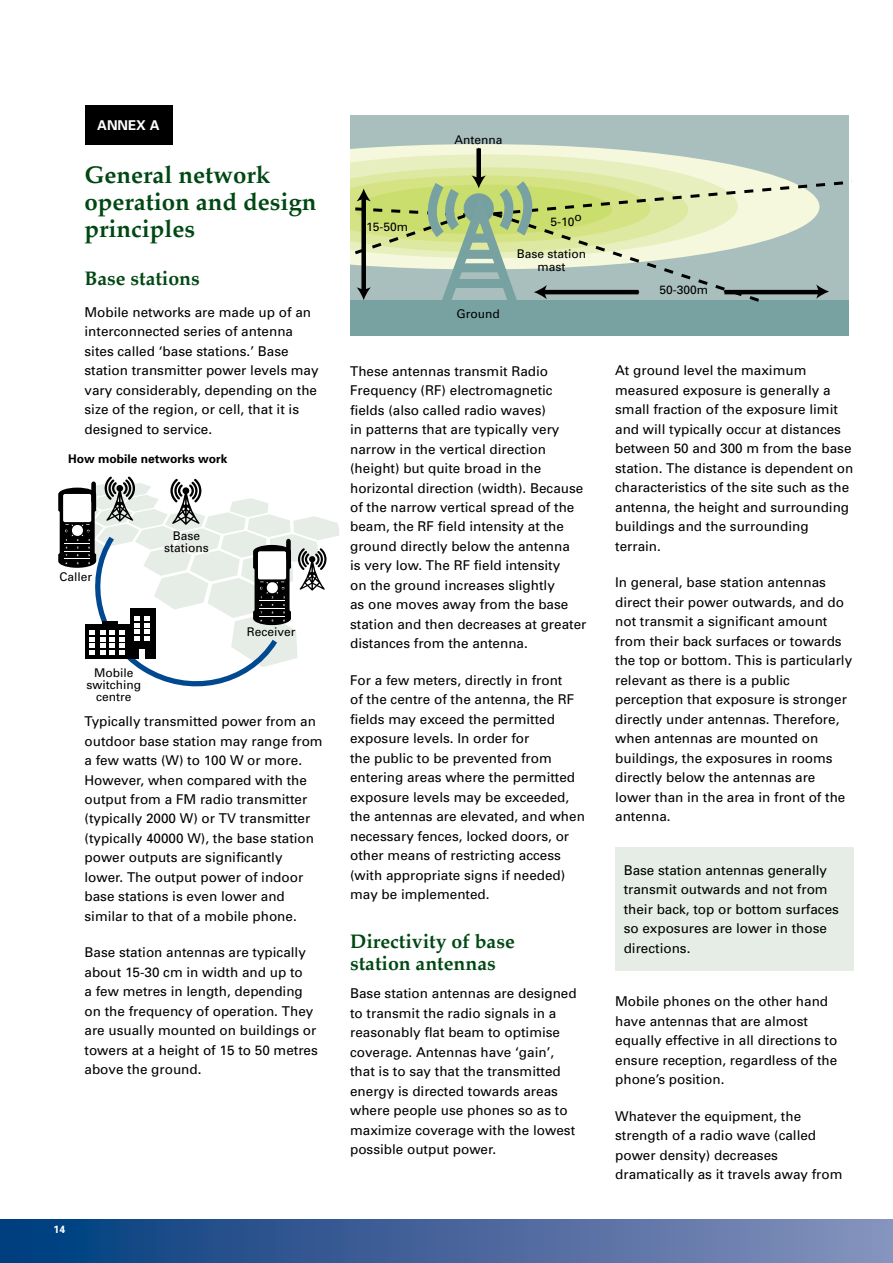
<style>
.page{position:relative;width:893px;height:1263px;background:#fff}
.page>*{position:absolute;margin:0;border:0;box-sizing:border-box;transform-origin:0 0}
.t1{font:700 24px/27px "Palatino";color:#004813}
.t2{font:700 19.5px/22.5px "Palatino";color:#004813}
.t3{font:13.5px/19.5px "Univers";color:#000}
.t4{font:700 13.5px "Univers";color:#fff}
.t5{font:12px/12px "Univers";color:#000;text-align:center}
.t6{font:700 12px "Univers";color:#000}
.t7{font:700 10.5px "Univers";color:#fff}
</style>
<div class="page">
<div style="left:615px;top:847px;width:238px;height:124px;background:#e6ede7"></div>
<svg style="left:58px;top:476px;width:281px;height:211px"></svg>
<div style="left:139px;top:649px;width:6px;height:10px;background:#fff"></div>
<div style="left:0;top:1219px;width:893px;height:44px;background:linear-gradient(to right,#003b7c,#8990bc)"></div>
<div style="left:85px;top:105px;width:87px;height:40px;background:#000"></div>
<div style="left:350px;top:115px;width:499px;height:187px;background:#a8bfbd"></div>
<div style="left:350px;top:300px;width:499px;height:36px;background:#78a1a2"></div>
<svg style="left:350px;top:144px;width:312px;height:10px;fill:#f5f8dc"></svg>
<svg style="left:350px;top:154px;width:493px;height:148px"></svg>
<div style="left:476px;top:148px;width:5px;height:31px;background:#000"></div>
<p class="t4" style="left:97px;top:116px;width:64px">ANNEX A</p>
<h1 class="t1" style="left:85px;top:161px;width:233px">General network operation and design principles</h1>
<h2 class="t2" style="left:85px;top:267px;width:117px">Base stations</h2>
<p class="t3" style="left:85px;top:302px;width:236px">Mobile networks are made up of an interconnected series of antenna sites called ‘base stations.’ Base station transmitter power levels may vary considerably, depending on the size of the region, or cell, that it is designed to service.</p>
<p class="t6" style="left:68px;top:451px;width:161px">How mobile networks work</p>
<p class="t5" style="left:59px;top:571px;width:34px">Caller</p>
<p class="t5" style="left:164px;top:529px;width:46px">Base stations</p>
<p class="t5" style="left:87px;top:666px;width:56px">Mobile switching centre</p>
<p class="t5" style="left:247px;top:626px;width:50px">Receiver</p>
<p class="t3" style="left:85px;top:711px;width:240px">Typically transmitted power from an outdoor base station may range from a few watts (W) to 100 W or more.<br>However, when compared with the output from a FM radio transmitter (typically 2000 W) or TV transmitter (typically 40000 W), the base station power outputs are significantly lower. The output power of indoor base stations is even lower and similar to that of a mobile phone.</p>
<p class="t3" style="left:85px;top:943px;width:235px">Base station antennas are typically about 15-30 cm in width and up to<br>a few metres in length, depending on the frequency of operation. They are usually mounted on buildings or towers at a height of 15 to 50 metres above the ground.</p>
<p class="t7" style="left:54px;top:1223px;width:13px">14</p>
<p class="t5" style="left:366px;top:220px;width:44px">15-50m</p>
<p class="t5" style="left:455px;top:133px;width:49px">Antenna</p>
<p class="t5" style="left:456px;top:308px;width:45px">Ground</p>
<p class="t5" style="left:550px;top:215px;width:33px">5-10o</p>
<p class="t5" style="left:517px;top:247px;width:71px;line-height:12.9px">Base station mast</p>
<p class="t3" style="left:350px;top:361px;width:238px">These antennas transmit Radio Frequency (RF) electromagnetic fields (also called radio waves)<br>in patterns that are typically very narrow in the vertical direction (height) but quite broad in the horizontal direction (width). Because of the narrow vertical spread of the beam, the RF field intensity at the ground directly below the antenna<br>is very low. The RF field intensity<br>on the ground increases slightly<br>as one moves away from the base station and then decreases at greater distances from the antenna.</p>
<p class="t3" style="left:350px;top:670px;width:236px">For a few meters, directly in front<br>of the centre of the antenna, the RF fields may exceed the permitted exposure levels. In order for<br>the public to be prevented from entering areas where the permitted exposure levels may be exceeded, the antennas are elevated, and when necessary fences, locked doors, or other means of restricting access (with appropriate signs if needed) may be implemented.</p>
<h2 class="t2" style="left:350px;top:930px;width:166px">Directivity of base station antennas</h2>
<p class="t3" style="left:350px;top:983px;width:228px">Base station antennas are designed to transmit the radio signals in a reasonably flat beam to optimise coverage. Antennas have ‘gain’, that is to say that the transmitted energy is directed towards areas where people use phones so as to maximize coverage with the lowest possible output power.</p>
<p class="t5" style="left:660px;top:284px;width:50px">50-300m</p>
<p class="t3" style="left:615px;top:361px;width:240px">At ground level the maximum measured exposure is generally a small fraction of the exposure limit and will typically occur at distances between 50 and 300 m from the base station. The distance is dependent on characteristics of the site such as the antenna, the height and surrounding buildings and the surrounding terrain.</p>
<p class="t3" style="left:615px;top:573px;width:239px">In general, base station antennas direct their power outwards, and do not transmit a significant amount from their back surfaces or towards the top or bottom. This is particularly relevant as there is a public perception that exposure is stronger directly under antennas. Therefore, when antennas are mounted on buildings, the exposures in rooms directly below the antennas are lower than in the area in front of the antenna.</p>
<p class="t3" style="left:624px;top:860px;width:217px">Base station antennas generally transmit outwards and not from their back, top or bottom surfaces so exposures are lower in those directions.</p>
<p class="t3" style="left:615px;top:992px;width:224px">Mobile phones on the other hand have antennas that are almost equally effective in all directions to ensure reception, regardless of the phone’s position.</p>
<p class="t3" style="left:615px;top:1106px;width:229px">Whatever the equipment, the strength of a radio wave (called power density) decreases dramatically as it travels away from</p>
</div>
